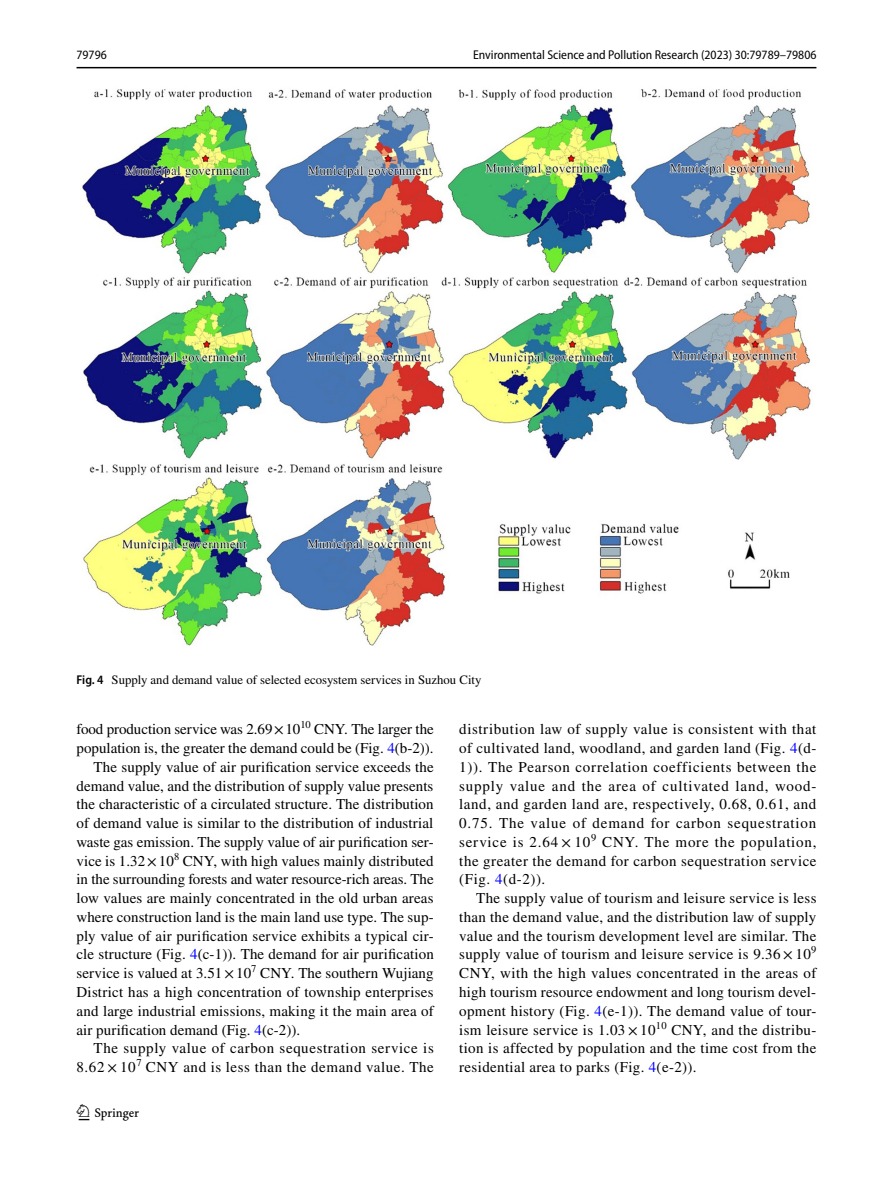
<style>
.page{position:relative;width:893px;height:1187px;background:#fff}
.page>*{position:absolute;margin:0;border:0;box-sizing:border-box;transform-origin:0 0}
.t1{font:22.5px "Springnew Regular 2";color:#000}
.t2{font:15px/18.8px "STIX";letter-spacing:.01em;color:#000;text-align:justify}
.t3{font:15px "STIX";letter-spacing:.04em;color:#000}
.t4{font:semi-condensed 12.75px "Myriad Pro";color:#000}
.t5{font:12.75px "STIX";color:#000}
.s1{font-family:"Myriad Pro";font-weight:600;font-stretch:semi-condensed}
.s2{color:#00f}
</style>
<div class="page">
<hr style="left:77px;top:67px;width:739px;height:1px;background:#000">
<img style="left:82px;top:89px;width:729px;height:557px">
<p class="t4" style="left:77px;top:48px;width:32px">79796</p>
<p class="t4" style="left:473px;top:48px;width:345px">Environmental Science and Pollution Research (2023) 30:79789–79806</p>
<p class="t5" style="left:77px;top:671px;width:406px"><span class="s1">Fig. 4</span> Supply and demand value of selected ecosystem services in Suzhou City</p>
<p class="t2" style="left:77px;top:721px;width:359px">food production service was 2.69× -10<sup>10</sup> CNY. The larger the</p>
<p class="t2" style="left:77px;top:739px;width:359px">population is, the greater the demand could be (Fig. <span class="s2">4</span>(b-2)).</p>
<p class="t2" style="left:94px;top:758px;width:342px">The supply value of air purification service exceeds the</p>
<p class="t2" style="left:77px;top:777px;width:358px">demand value, and the distribution of supply value presents</p>
<p class="t2" style="left:77px;top:796px;width:359px">the characteristic of a circulated structure. The distribution</p>
<p class="t2" style="left:77px;top:814px;width:358px">of demand value is similar to the distribution of industrial</p>
<p class="t2" style="left:77px;top:833px;width:359px">waste gas emission. The supply value of air purification ser-</p>
<p class="t2" style="left:77px;top:852px;width:359px">vice is 1.32× -10<sup>8</sup> CNY, with high values mainly distributed</p>
<p class="t2" style="left:77px;top:871px;width:359px">in the surrounding forests and water resource-rich areas. The</p>
<p class="t2" style="left:77px;top:889px;width:359px">low values are mainly concentrated in the old urban areas</p>
<p class="t2" style="left:77px;top:908px;width:359px">where construction land is the main land use type. The sup-</p>
<p class="t2" style="left:77px;top:927px;width:359px">ply value of air purification service exhibits a typical cir-</p>
<p class="t2" style="left:77px;top:946px;width:359px">cle structure (Fig. <span class="s2">4</span>(c-1)). The demand for air purification</p>
<p class="t2" style="left:77px;top:964px;width:359px">service is valued at 3.51× -10<sup>7</sup> CNY. The southern Wujiang</p>
<p class="t2" style="left:77px;top:983px;width:359px">District has a high concentration of township enterprises</p>
<p class="t2" style="left:77px;top:1002px;width:359px">and large industrial emissions, making it the main area of</p>
<p class="t2" style="left:77px;top:1021px;width:225px">air purification demand (Fig. <span class="s2">4</span>(c-2)).</p>
<p class="t3" style="left:94px;top:1037px;width:342px">The supply value of carbon sequestration service is</p>
<p class="t3" style="left:77px;top:1056px;width:359px">8.62 × -10<sup>7</sup> CNY and is less than the demand value. The</p>
<h1 class="t1" style="left:79px;top:1104px;width:62px">1 3</h1>
<p class="t2" style="left:459px;top:721px;width:359px">distribution law of supply value is consistent with that of cultivated land, woodland, and garden land (Fig. <span class="s2">4</span>(d-1)). The Pearson correlation coefficients between the supply value and the area of cultivated land, wood&shy;land, and garden land are, respectively, 0.68, 0.61, and 0.75. The value of demand for carbon sequestration service is 2.64 × -10<sup>9</sup> CNY. The more the population, the greater the demand for carbon sequestration service (Fig. <span class="s2">4</span>(d-2)).</p>
<p class="t2" style="left:459px;top:889px;width:359px;text-indent:17px">The supply value of tourism and leisure service is less than the demand value, and the distribution law of supply value and the tourism development level are similar. The supply value of tourism and leisure service is 9.36 × -10<sup>9<br></sup>CNY, with the high values concentrated in the areas of high tourism resource endowment and long tourism devel&shy;opment history (Fig. <span class="s2">4</span>(e-1)). The demand value of tour&shy;ism leisure service is 1.03 × -10<sup>10</sup> CNY, and the distribu&shy;tion is affected by population and the time cost from the residential area to parks (Fig. <span class="s2">4</span>(e-2)).</p>
</div>
